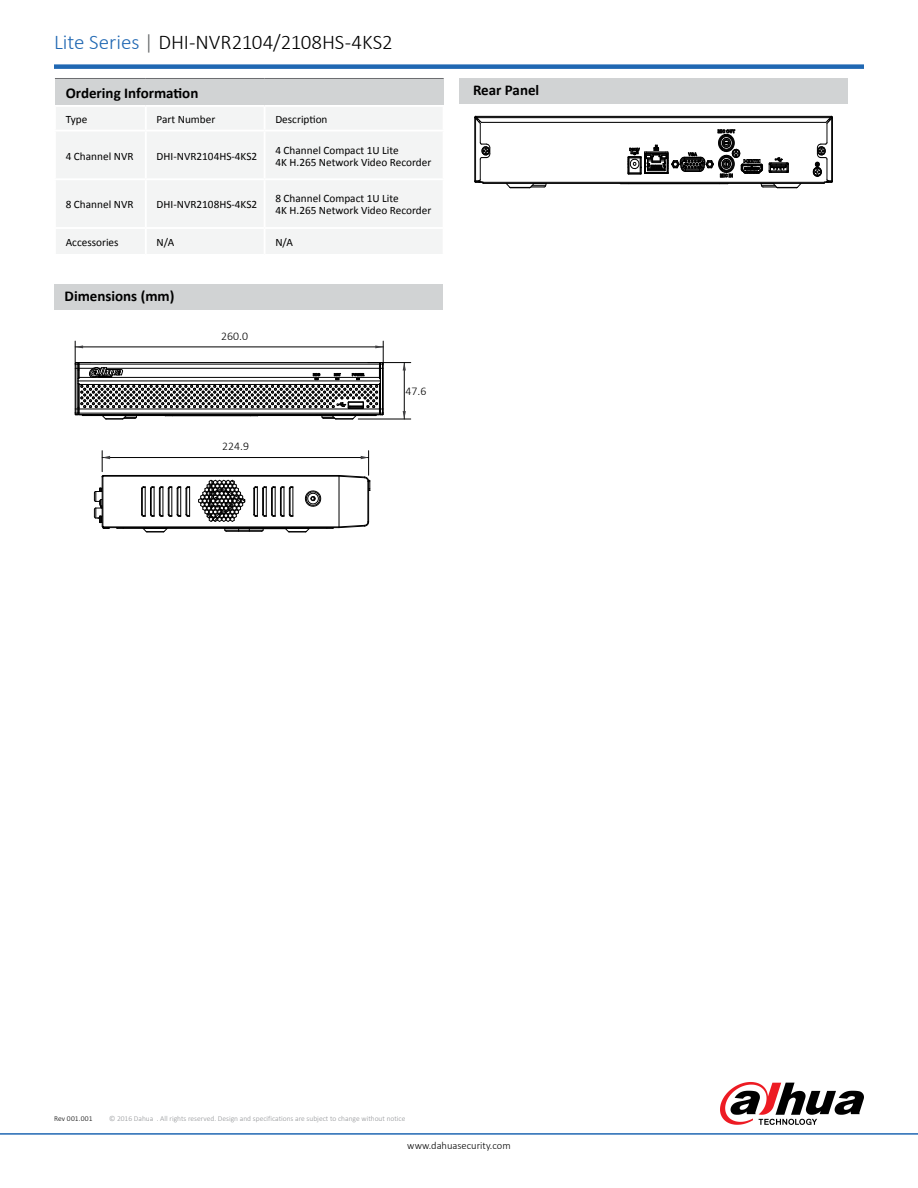
<style>
.page{position:relative;width:918px;height:1188px;background:#fff}
.page>*{position:absolute;margin:0;border:0;box-sizing:border-box;transform-origin:0 0}
.t1{font:300 21px "Calibri";letter-spacing:-.005em;color:#000}
.t2{font:700 15px "Calibri";color:#000}
.t3{font:300 11.7px "Calibri";color:#000}
.t4{font:11.25px/12px "Calibri";color:#000}
.t5{font:300 10.5px "Calibri";color:#000}
.t6{font:300 7.5px "Calibri";color:#939598}
.t7{font:300 7.5px "Calibri";letter-spacing:.015em;color:#000}
.s1{color:#2068b3}
.s2{color:#626466}
</style>
<div class="page">
<hr style="left:0;top:1133px;width:918px;height:2px;background:#2068b3">
<div style="left:54px;top:64px;width:810px;height:5px;background:#2068b3"></div>
<div style="left:55px;top:78px;width:389px;height:28px;background:#d1d3d4"></div>
<div style="left:56px;top:107px;width:386px;height:147px;background:#f3f4f4"></div>
<hr style="left:55px;top:78px;width:91px;height:1px;background:#6d6e71">
<hr style="left:146px;top:78px;width:119px;height:1px;background:#6d6e71">
<hr style="left:265px;top:78px;width:179px;height:1px;background:#6d6e71">
<hr style="left:54px;top:105px;width:92px;height:2px;background:#fff">
<hr style="left:54px;top:130px;width:92px;height:2px;background:#fff">
<hr style="left:54px;top:178px;width:92px;height:2px;background:#fff">
<hr style="left:146px;top:105px;width:119px;height:2px;background:#fff">
<hr style="left:145px;top:107px;width:2px;height:23px;background:#fff">
<hr style="left:265px;top:105px;width:180px;height:2px;background:#fff">
<hr style="left:264px;top:107px;width:2px;height:23px;background:#fff">
<hr style="left:146px;top:130px;width:119px;height:2px;background:#fff">
<hr style="left:145px;top:132px;width:2px;height:46px;background:#fff">
<hr style="left:146px;top:178px;width:119px;height:2px;background:#fff">
<hr style="left:145px;top:180px;width:2px;height:47px;background:#fff">
<hr style="left:265px;top:130px;width:180px;height:2px;background:#fff">
<hr style="left:264px;top:132px;width:2px;height:46px;background:#fff">
<hr style="left:265px;top:178px;width:180px;height:2px;background:#fff">
<hr style="left:264px;top:180px;width:2px;height:47px;background:#fff">
<hr style="left:146px;top:227px;width:119px;height:2px;background:#fff">
<hr style="left:145px;top:229px;width:2px;height:25px;background:#fff">
<hr style="left:265px;top:227px;width:180px;height:2px;background:#fff">
<hr style="left:264px;top:229px;width:2px;height:25px;background:#fff">
<hr style="left:54px;top:227px;width:92px;height:2px;background:#fff">
<svg style="left:720px;top:1082px;width:144px;height:43px"></svg>
<hr style="left:381px;top:362px;width:30px;height:1px;background:#000">
<hr style="left:358px;top:419px;width:53px;height:1px;background:#000">
<hr style="left:404px;top:363px;width:1px;height:56px;background:#000">
<svg style="left:403px;top:363px;width:3px;height:7px"></svg>
<svg style="left:403px;top:411px;width:3px;height:8px"></svg>
<hr style="left:102px;top:457px;width:267px;height:1px;background:#000">
<hr style="left:102px;top:476px;width:1px;height:50px;background:#000">
<hr style="left:103px;top:476px;width:1px;height:52px;background:#000">
<hr style="left:226px;top:531px;width:36px;height:1px;background:#000">
<hr style="left:225px;top:530px;width:38px;height:1px;background:#000">
<hr style="left:117px;top:528px;width:217px;height:1px;background:#000">
<hr style="left:103px;top:527px;width:236px;height:1px;background:#000">
<hr style="left:103px;top:476px;width:236px;height:1px;background:#000">
<hr style="left:103px;top:475px;width:236px;height:1px;background:#000">
<hr style="left:339px;top:475px;width:1px;height:53px;background:#000">
<hr style="left:368px;top:481px;width:1px;height:41px;background:#000">
<svg style="left:142px;top:528px;width:26px;height:5px"></svg>
<svg style="left:141px;top:486px;width:49px;height:31px"></svg>
<svg style="left:261px;top:529px;width:49px;height:4px"></svg>
<svg style="left:327px;top:521px;width:42px;height:8px"></svg>
<svg style="left:338px;top:451px;width:33px;height:40px"></svg>
<svg style="left:305px;top:490px;width:16px;height:17px"></svg>
<svg style="left:253px;top:486px;width:41px;height:31px"></svg>
<svg style="left:198px;top:479px;width:48px;height:43px"></svg>
<svg style="left:94px;top:487px;width:16px;height:42px"></svg>
<svg style="left:101px;top:451px;width:9px;height:27px"></svg>
<svg style="left:74px;top:341px;width:310px;height:79px"></svg>
<div style="left:54px;top:284px;width:388px;height:25px;background:#d1d3d4"></div>
<hr style="left:483px;top:183px;width:341px;height:1px;background:#000">
<hr style="left:483px;top:182px;width:345px;height:1px;background:#000">
<hr style="left:481px;top:122px;width:345px;height:1px;background:#000">
<hr style="left:477px;top:117px;width:353px;height:1px;background:#000">
<hr style="left:476px;top:116px;width:356px;height:1px;background:#000">
<svg style="left:506px;top:183px;width:41px;height:6px"></svg>
<svg style="left:474px;top:116px;width:17px;height:67px"></svg>
<svg style="left:813px;top:116px;width:20px;height:67px"></svg>
<svg style="left:628px;top:129px;width:174px;height:60px"></svg>
<div style="left:459px;top:78px;width:388px;height:26px;background:#d1d3d4"></div>
<h1 class="t1" style="left:54px;top:29px;width:340px"><span class="s1">Lite Series</span> <span class="s2">|</span> DHI-NVR2104/2108HS-4KS2</h1>
<h2 class="t2" style="left:66px;top:84px;width:134px">Ordering Information</h2>
<p class="t4" style="left:66px;top:113px;width:23px">Type</p>
<p class="t4" style="left:157px;top:113px;width:60px">Part Number</p>
<p class="t4" style="left:275px;top:113px;width:54px">Description</p>
<p class="t4" style="left:66px;top:150px;width:69px">4 Channel NVR</p>
<p class="t4" style="left:157px;top:150px;width:102px">DHI-NVR2104HS-4KS2</p>
<p class="t4" style="left:275px;top:144px;width:157px">4 Channel Compact 1U Lite<br>4K H.265 Network Video Recorder</p>
<p class="t4" style="left:66px;top:199px;width:69px">8 Channel NVR</p>
<p class="t4" style="left:157px;top:199px;width:102px">DHI-NVR2108HS-4KS2</p>
<p class="t4" style="left:275px;top:193px;width:157px">8 Channel Compact 1U Lite<br>4K H.265 Network Video Recorder</p>
<p class="t4" style="left:66px;top:237px;width:54px">Accessories</p>
<p class="t4" style="left:157px;top:237px;width:19px">N/A</p>
<p class="t4" style="left:275px;top:237px;width:19px">N/A</p>
<h2 class="t2" style="left:65px;top:287px;width:111px">Dimensions (mm)</h2>
<p class="t3" style="left:221px;top:329px;width:28px">260.0</p>
<p class="t3" style="left:222px;top:439px;width:28px">224.9</p>
<p class="t3" style="left:406px;top:384px;width:22px">47.6</p>
<h2 class="t2" style="left:473px;top:81px;width:68px">Rear Panel</h2>
<p class="t7" style="left:54px;top:1113px;width:40px">Rev 001.001</p>
<p class="t6" style="left:109px;top:1113px;width:298px">© 2016 Dahua . All rights reserved. Design and specifications are subject to change without notice</p>
<p class="t5" style="left:407px;top:1139px;width:105px">www.dahuasecurity.com</p>
</div>
